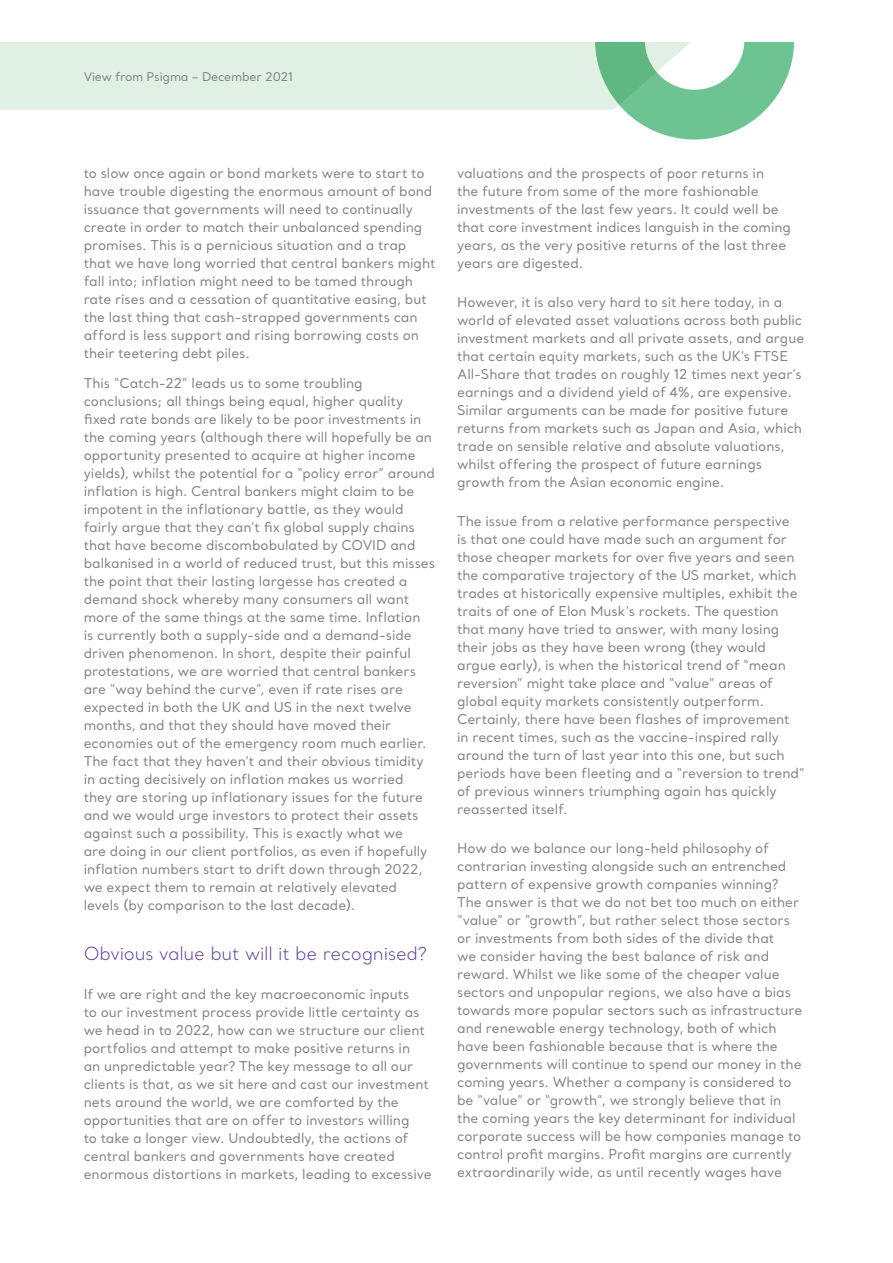
<style>
.page{position:relative;width:893px;height:1263px;background:#fff}
.page>*{position:absolute;margin:0;border:0;box-sizing:border-box;transform-origin:0 0}
.Main_Body_1__Last_Li{font:300 18px "Santral";letter-spacing:-.015em;color:#5a3b97}
.Main_Body_1__Last_Li-2{font:13.5px/18px "Santral";letter-spacing:-.005em;color:#808285}
.t1{font:12px "Santral";letter-spacing:-.015em;color:#808285}
</style>
<div class="page">
<div style="left:0;top:42px;width:595px;height:68px;background:#e0f0e4"></div>
<svg style="left:595px;top:42px;width:199px;height:98px"></svg>
<p class="t1" style="left:84px;top:69px;width:211px">View from Psigma – December 2021</p>
<p class="Main_Body_1__Last_Li-2" style="left:84px;top:163px;width:353px">to slow once again or bond markets were to start to have trouble digesting the enormous amount of bond issuance that governments will need to continually create in order to match their unbalanced spending promises. This is a pernicious situation and a trap that we have long worried that central bankers might fall into; inflation might need to be tamed through rate rises and a cessation of quantitative easing, but the last thing that cash-strapped governments can afford is less support and rising borrowing costs on their teetering debt piles.</p>
<p class="Main_Body_1__Last_Li-2" style="left:84px;top:374px;width:353px">This “Catch-22” leads us to some troubling conclusions; all things being equal, higher quality fixed rate bonds are likely to be poor investments in the coming years (although there will hopefully be an opportunity presented to acquire at higher income yields), whilst the potential for a “policy error” around inflation is high. Central bankers might claim to be impotent in the inflationary battle, as they would fairly argue that they can’t fix global supply chains that have become discombobulated by COVID and balkanised in a world of reduced trust, but this misses the point that their lasting largesse has created a demand shock whereby many consumers all want more of the same things at the same time. Inflation<br>is currently both a supply-side and a demand-side driven phenomenon. In short, despite their painful protestations, we are worried that central bankers are “way behind the curve”, even if rate rises are expected in both the UK and US in the next twelve months, and that they should have moved their economies out of the emergency room much earlier.<br>The fact that they haven’t and their obvious timidity in acting decisively on inflation makes us worried they are storing up inflationary issues for the future and we would urge investors to protect their assets against such a possibility. This is exactly what we<br>are doing in our client portfolios, as even if hopefully inflation numbers start to drift down through 2022, we expect them to remain at relatively elevated levels (by comparison to the last decade).</p>
<p class="Main_Body_1__Last_Li" style="left:84px;top:942px;width:345px">Obvious value but will it be recognised?</p>
<p class="Main_Body_1__Last_Li-2" style="left:84px;top:985px;width:350px">If we are right and the key macroeconomic inputs<br>to our investment process provide little certainty as we head in to 2022, how can we structure our client portfolios and attempt to make positive returns in<br>an unpredictable year? The key message to all our clients is that, as we sit here and cast our investment nets around the world, we are comforted by the opportunities that are on offer to investors willing<br>to take a longer view. Undoubtedly, the actions of central bankers and governments have created enormous distortions in markets, leading to excessive</p>
<p class="Main_Body_1__Last_Li-2" style="left:457px;top:163px;width:335px">valuations and the prospects of poor returns in<br>the future from some of the more fashionable investments of the last few years. It could well be that core investment indices languish in the coming years, as the very positive returns of the last three years are digested.</p>
<p class="Main_Body_1__Last_Li-2" style="left:457px;top:293px;width:349px">However, it is also very hard to sit here today, in a world of elevated asset valuations across both public investment markets and all private assets, and argue that certain equity markets, such as the UK’s FTSE All-Share that trades on roughly 12 times next year’s earnings and a dividend yield of 4%, are expensive.<br>Similar arguments can be made for positive future returns from markets such as Japan and Asia, which trade on sensible relative and absolute valuations, whilst offering the prospect of future earnings growth from the Asian economic engine.</p>
<p class="Main_Body_1__Last_Li-2" style="left:457px;top:512px;width:349px">The issue from a relative performance perspective<br>is that one could have made such an argument for those cheaper markets for over five years and seen the comparative trajectory of the US market, which trades at historically expensive multiples, exhibit the traits of one of Elon Musk’s rockets. The question that many have tried to answer, with many losing their jobs as they have been wrong (they would argue early), is when the historical trend of “mean reversion” might take place and “value” areas of global equity markets consistently outperform.<br>Certainly, there have been flashes of improvement<br>in recent times, such as the vaccine-inspired rally around the turn of last year into this one, but such periods have been fleeting and a “reversion to trend” of previous winners triumphing again has quickly reasserted itself.</p>
<p class="Main_Body_1__Last_Li-2" style="left:457px;top:839px;width:347px">How do we balance our long-held philosophy of contrarian investing alongside such an entrenched pattern of expensive growth companies winning?<br>The answer is that we do not bet too much on either “value” or “growth”, but rather select those sectors or investments from both sides of the divide that<br>we consider having the best balance of risk and reward. Whilst we like some of the cheaper value sectors and unpopular regions, we also have a bias towards more popular sectors such as infrastructure and renewable energy technology, both of which have been fashionable because that is where the governments will continue to spend our money in the coming years. Whether a company is considered to be “value” or “growth”, we strongly believe that in the coming years the key determinant for individual corporate success will be how companies manage to control profit margins. Profit margins are currently extraordinarily wide, as until recently wages have</p>
</div>
